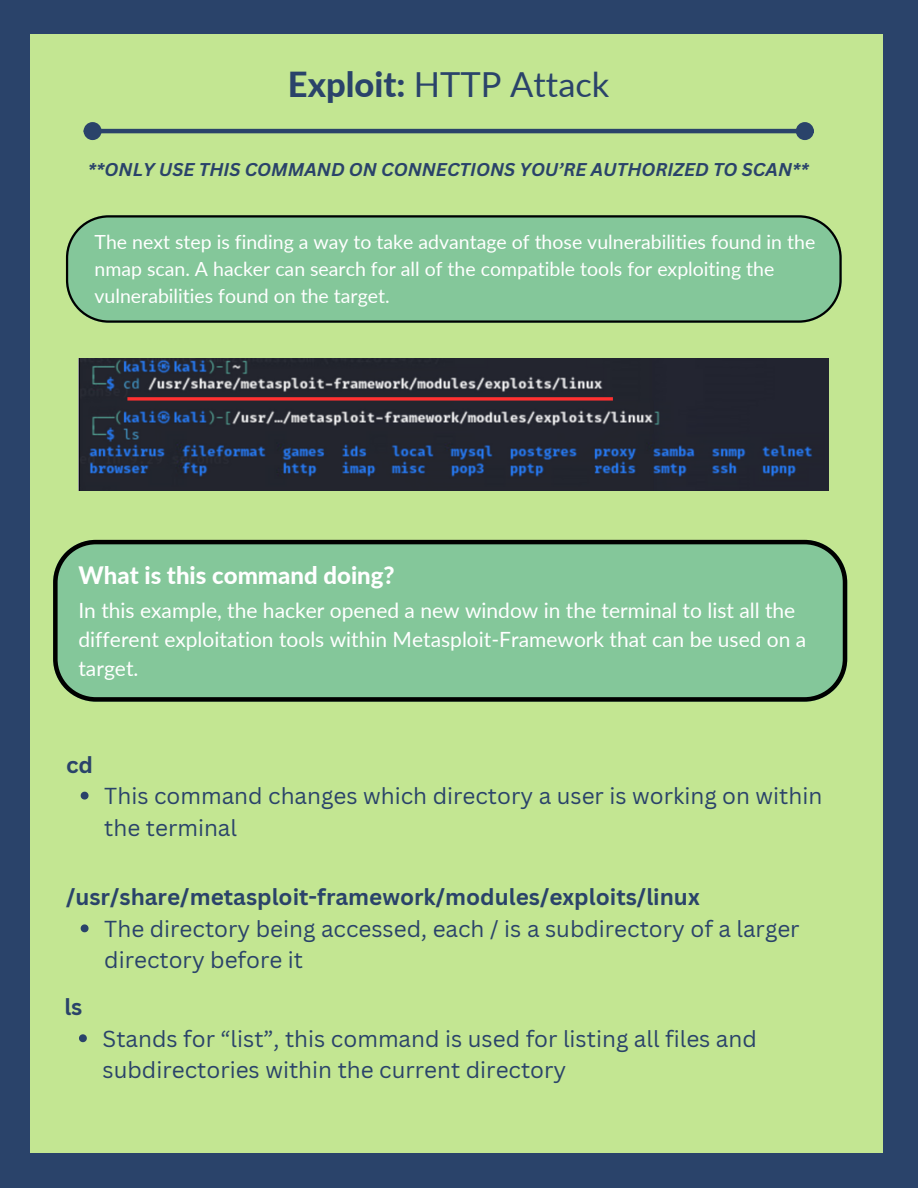
<style>
.page{position:relative;width:918px;height:1188px;background:#2a436a}
.page>*{position:absolute;margin:0;border:0;box-sizing:border-box;transform-origin:0 0}
.t1{font:34.5px "Lato";color:#2a436a}
.t2{font:800 24px "Lato";color:#fff}
.t3{font:italic 24px "Lato";color:#2a436a}
.t4{font:22.5px/31.5px "Canva Sans";color:#2a436a}
.t5{font:700 22.5px "Canva Sans";color:#2a436a}
.t6{font:21px/29.2px "Lato";color:#fff}
.t7{font:19.5px/27px "Lato";color:#fff}
.t8{font:italic 700 18px "Canva Sans";color:#2a436a}
.s1{font-weight:800}
</style>
<div class="page">
<div style="left:30px;top:34px;width:852px;height:1119px;background:#c3e692"></div>
<hr style="left:100px;top:129px;width:697px;height:4px;background:#2a436a">
<div style="left:86px;top:124px;width:13px;height:14px;background:#2a436a;border-radius:50%"></div>
<div style="left:84px;top:122px;width:18px;height:18px;border:4px solid #2a436a;border-radius:50%"></div>
<div style="left:798px;top:124px;width:14px;height:14px;background:#2a436a;border-radius:50%"></div>
<div style="left:796px;top:122px;width:18px;height:18px;border:4px solid #2a436a;border-radius:50%"></div>
<svg style="left:53px;top:540px;width:794px;height:162px;background:#7cbb90"></svg>
<img style="left:78px;top:358px;width:751px;height:132px">
<svg style="left:81px;top:792px;width:8px;height:8px"></svg>
<svg style="left:81px;top:924px;width:8px;height:8px"></svg>
<svg style="left:79px;top:1034px;width:8px;height:8px"></svg>
<svg style="left:127px;top:397px;width:486px;height:4px;background:#dc2e30"></svg>
<div style="left:66px;top:215px;width:776px;height:107px;background:#84c79a"></div>
<p class="t1" style="left:288px;top:63px;width:323px"><span class="s1">Exploit:</span> HTTP Attack</p>
<p class="t8" style="left:88px;top:157px;width:723px">**ONLY USE THIS COMMAND ON CONNECTIONS YOU’RE AUTHORIZED TO SCAN**</p>
<p class="t7" style="left:95px;top:228px;width:722px">The next step is finding a way to take advantage of those vulnerabilities found in the nmap scan. A hacker can search for all of the compatible tools for exploiting the vulnerabilities found on the target.</p>
<p class="t2" style="left:78px;top:561px;width:318px">What is this command doing?</p>
<p class="t6" style="left:78px;top:595px;width:729px">In this example, the hacker opened a new window in the terminal to list all the different exploitation tools within Metasploit-Framework that can be used on a target.</p>
<p class="t5" style="left:66px;top:749px;width:28px">cd</p>
<p class="t4" style="left:104px;top:780px;width:720px">This command changes which directory a user is working on within the terminal</p>
<p class="t5" style="left:66px;top:881px;width:635px">/usr/share/metasploit-framework/modules/exploits/linux</p>
<p class="t5" style="left:64px;top:991px;width:20px">ls</p>
<p class="t4" style="left:104px;top:912px;width:697px">The directory being accessed, each / is a subdirectory of a larger directory before it</p>
<p class="t3" style="left:64px;top:1021px;width:251px">the console shown above</p>
<p class="t4" style="left:103px;top:1022px;width:656px">Stands for “list”, this command is used for listing all files and subdirectories within the current directory</p>
</div>
